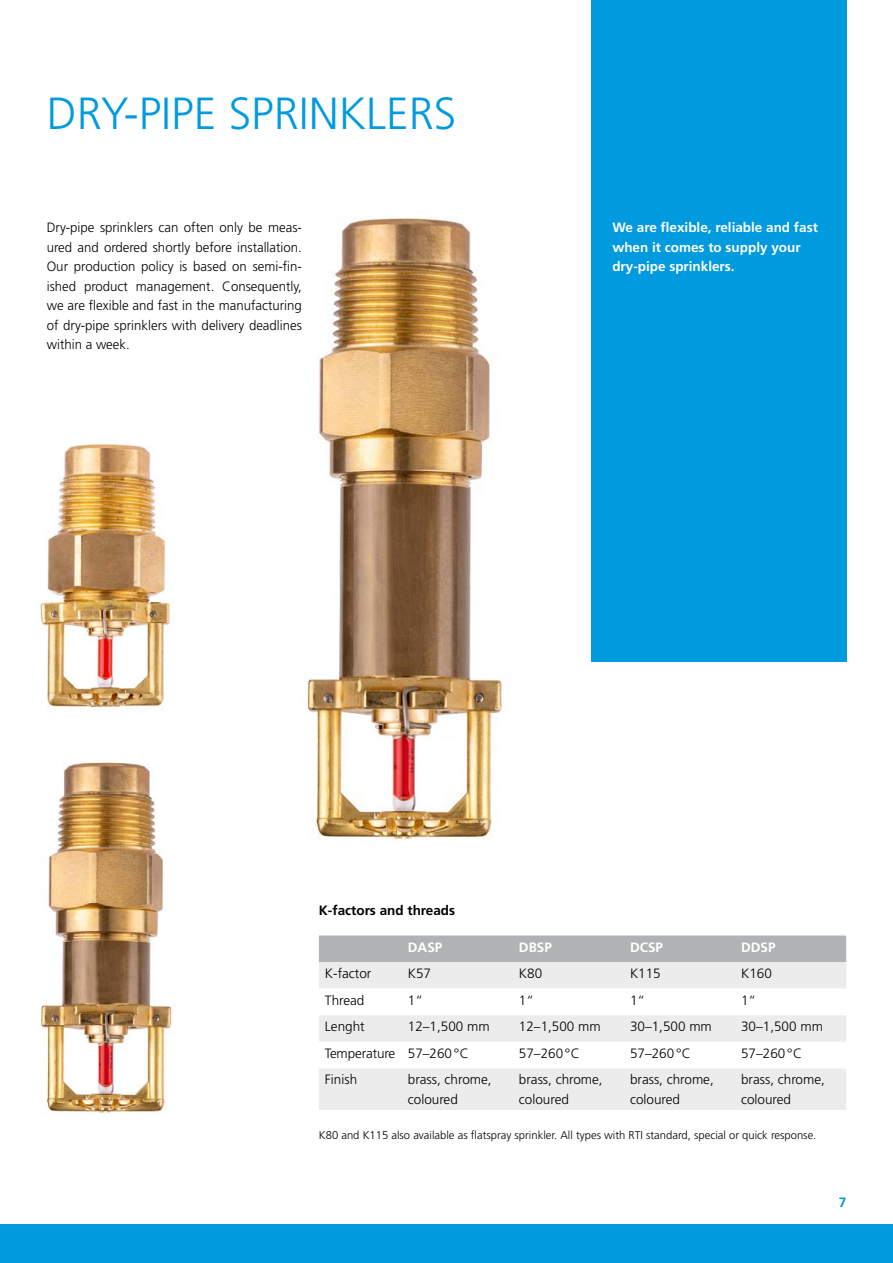
<style>
.page{position:relative;width:893px;height:1263px;background:#fff}
.page>*{position:absolute;margin:0;border:0;box-sizing:border-box;transform-origin:0 0}
.Titel{font:300 45px "Frutiger LT Std";color:#009ade}
.Grundtext{font:300 13.5px/19.5px "Frutiger LT Std";color:#000;text-align:justify}
.Grundtext_Tabelle{font:300 13.5px/19.5px "Frutiger LT Std";color:#000}
.Lead{font:700 13.5px/19.5px "Frutiger LT Std";color:#fff}
.Grundtext-2{font:700 13.5px "Frutiger LT Std";color:#000}
.Grundtext_Tabelle-2{font:700 13.5px "Frutiger LT Std";color:#fff}
.Lead-2{font:700 13.5px "Frutiger LT Std";color:#009ade}
.Legende{font:300 11.25px "Frutiger LT Std";color:#000}
</style>
<div class="page">
<img style="left:305px;top:217px;width:200px;height:624px">
<div style="left:0;top:1225px;width:893px;height:38px;background:#009ade"></div>
<div style="left:591px;top:0;width:255px;height:662px;background:#009ade"></div>
<div style="left:319px;top:935px;width:527px;height:27px;background:#b1b2b3"></div>
<div style="left:319px;top:962px;width:527px;height:148px;background:#ececed"></div>
<svg style="left:319px;top:989px;width:527px;height:79px"></svg>
<img style="left:40px;top:443px;width:131px;height:267px">
<img style="left:40px;top:762px;width:133px;height:352px">
<p class="Titel" style="left:47px;top:88px;width:411px">DRY-PIPE SPRINKLERS</p>
<p class="Grundtext" style="left:47px;top:218px;width:257px">Dry-pipe sprinklers can often only be meas&shy;ured and ordered shortly before installation.<br>Our production policy is based on semi-fin&shy;ished product management. Consequently, we are flexible and fast in the manufacturing of dry-pipe sprinklers with delivery deadlines within a week.</p>
<p class="Lead" style="left:612px;top:218px;width:207px">We are flexible, reliable and fast when it comes to supply your dry-pipe sprinklers.</p>
<p class="Grundtext-2" style="left:319px;top:902px;width:138px">K-factors and threads</p>
<p class="Grundtext_Tabelle-2" style="left:408px;top:939px;width:36px">DASP</p>
<p class="Grundtext_Tabelle-2" style="left:519px;top:939px;width:35px">DBSP</p>
<p class="Grundtext_Tabelle-2" style="left:630px;top:939px;width:35px">DCSP</p>
<p class="Grundtext_Tabelle-2" style="left:741px;top:939px;width:36px">DDSP</p>
<p class="Grundtext_Tabelle" style="left:325px;top:964px;width:48px">K-factor</p>
<p class="Grundtext_Tabelle" style="left:408px;top:964px;width:25px">K57</p>
<p class="Grundtext_Tabelle" style="left:519px;top:964px;width:25px">K80</p>
<p class="Grundtext_Tabelle" style="left:630px;top:964px;width:32px">K115</p>
<p class="Grundtext_Tabelle" style="left:741px;top:964px;width:32px">K160</p>
<p class="Grundtext_Tabelle" style="left:325px;top:990px;width:41px">Thread</p>
<p class="Grundtext_Tabelle" style="left:408px;top:990px;width:17px">1“</p>
<p class="Grundtext_Tabelle" style="left:519px;top:990px;width:17px">1“</p>
<p class="Grundtext_Tabelle" style="left:630px;top:990px;width:17px">1“</p>
<p class="Grundtext_Tabelle" style="left:741px;top:990px;width:17px">1“</p>
<p class="Grundtext_Tabelle" style="left:325px;top:1017px;width:41px">Lenght</p>
<p class="Grundtext_Tabelle" style="left:408px;top:1017px;width:83px">12–1,500 mm</p>
<p class="Grundtext_Tabelle" style="left:519px;top:1017px;width:83px">12–1,500 mm</p>
<p class="Grundtext_Tabelle" style="left:630px;top:1017px;width:83px">30–1,500 mm</p>
<p class="Grundtext_Tabelle" style="left:741px;top:1017px;width:83px">30–1,500 mm</p>
<p class="Grundtext_Tabelle" style="left:325px;top:1044px;width:72px">Temperature</p>
<p class="Grundtext_Tabelle" style="left:408px;top:1044px;width:62px">57–260°C</p>
<p class="Grundtext_Tabelle" style="left:519px;top:1044px;width:62px">57–260°C</p>
<p class="Grundtext_Tabelle" style="left:630px;top:1044px;width:62px">57–260°C</p>
<p class="Grundtext_Tabelle" style="left:741px;top:1044px;width:62px">57–260°C</p>
<p class="Grundtext_Tabelle" style="left:325px;top:1070px;width:34px">Finish</p>
<p class="Grundtext_Tabelle" style="left:408px;top:1070px;width:85px">brass, chrome, coloured</p>
<p class="Grundtext_Tabelle" style="left:519px;top:1070px;width:85px">brass, chrome, coloured</p>
<p class="Grundtext_Tabelle" style="left:630px;top:1070px;width:85px">brass, chrome, coloured</p>
<p class="Grundtext_Tabelle" style="left:741px;top:1070px;width:85px">brass, chrome, coloured</p>
<p class="Legende" style="left:319px;top:1129px;width:499px">K80 and K115 also available as flatspray sprinkler. All types with RTI standard, special or quick response.</p>
<p class="Lead-2" style="left:839px;top:1195px;width:9px">7</p>
</div>
